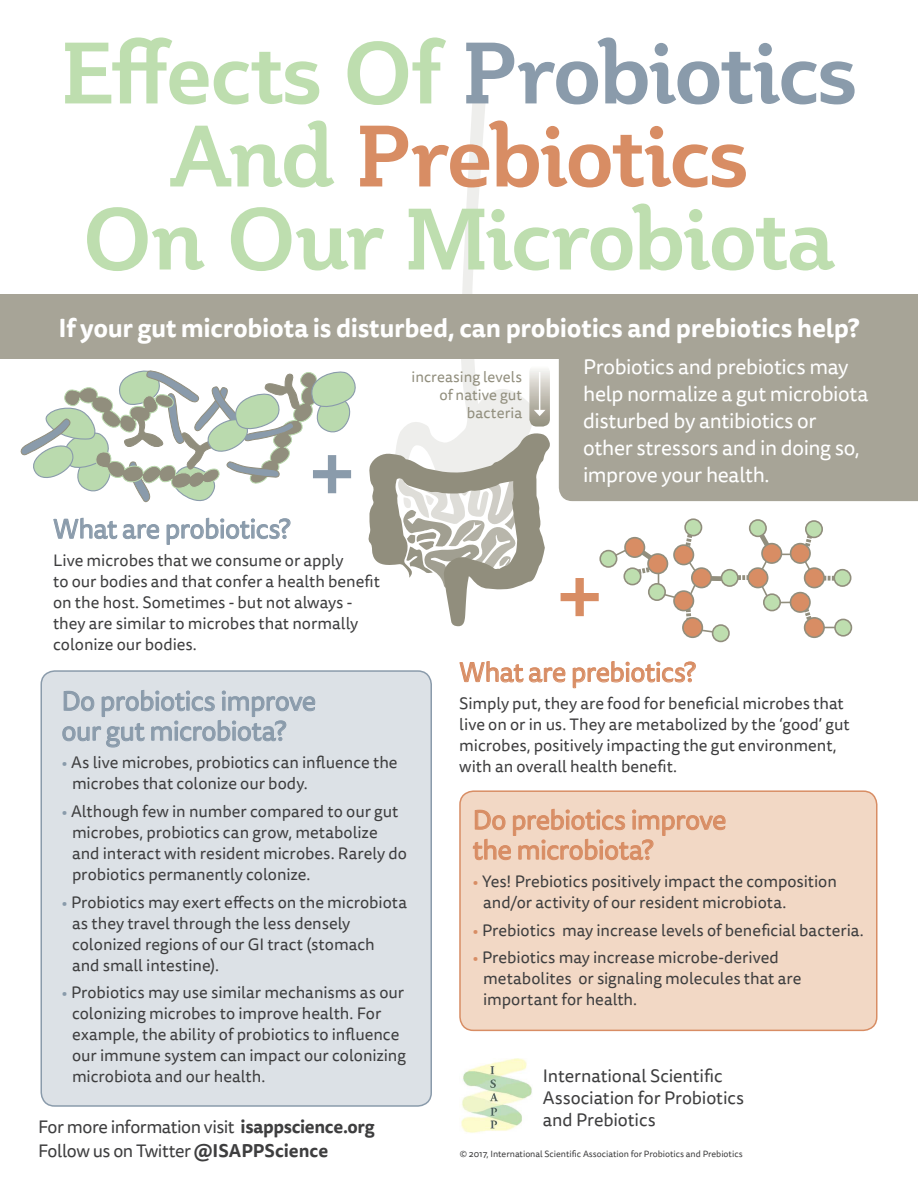
<style>
.page{position:relative;width:918px;height:1188px;background:#fff}
.page>*{position:absolute;margin:0;border:0;box-sizing:border-box;transform-origin:0 0}
.t1{font:700 85.8px/83.1px "Plume";letter-spacing:-.03em;color:#bedeaf;text-align:center}
.t2{font:700 73.05px "Plume";color:#8a9bab}
.t3{font:700 73.05px "Plume";color:#d88d64}
.t4{font:27px/30px "Tisa Sans Pro";letter-spacing:-.02em;color:#8a9bab}
.t5{font:27px/30px "Tisa Sans Pro";letter-spacing:-.02em;color:#d88d64}
.t6{font:700 25.5px "Tisa Sans Pro";letter-spacing:-.01em;color:#fff}
.t7{font:21px/27px "Tisa Sans Pro";letter-spacing:-.015em;color:#fff}
.t8{font:18px/21.9px "Tisa Sans Pro";letter-spacing:-.01em;color:#3e3e3f}
.t9{font:16.5px/21px "Tisa Sans Pro";color:#3e3e3f}
.t10{font:15px/18px "Tisa Sans Pro";letter-spacing:.005em;color:#918e7d;text-align:right}
.t11{font:9px "Tisa Sans Pro";color:#3e3e3f}
.s1{color:#8a9bab}
.s2{color:#d88d64}
.s3{font-weight:700}
</style>
<div class="page">
<div style="left:559px;top:359px;width:359px;height:142px;background:#a7a497"></div>
<svg style="left:461px;top:96px;width:25px;height:269px"></svg>
<div style="left:41px;top:671px;width:390px;height:435px;background:#dce1e6;border-radius:14px"></div>
<div style="left:40px;top:670px;width:392px;height:437px;border:2px solid #8a9bab;border-radius:14px"></div>
<div style="left:0;top:294px;width:918px;height:65px;background:#a7a497"></div>
<div style="left:460px;top:791px;width:417px;height:239px;background:#f2d8c5;border-radius:14px"></div>
<div style="left:459px;top:790px;width:419px;height:241px;border:2px solid #d88d64;border-radius:14px"></div>
<img style="left:461px;top:1059px;width:71px;height:74px">
<svg style="left:473px;top:809px;width:252px;height:51px"></svg>
<svg style="left:63px;top:690px;width:252px;height:57px"></svg>
<svg style="left:460px;top:661px;width:63px;height:21px"></svg>
<svg style="left:529px;top:668px;width:36px;height:14px"></svg>
<svg style="left:573px;top:661px;width:123px;height:27px"></svg>
<svg style="left:804px;top:560px;width:6px;height:14px"></svg>
<div style="left:708px;top:576px;width:15px;height:5px;background:#918e7d"></div>
<svg style="left:611px;top:529px;width:106px;height:105px"></svg>
<svg style="left:739px;top:528px;width:55px;height:75px"></svg>
<svg style="left:801px;top:532px;width:15px;height:18px"></svg>
<svg style="left:825px;top:576px;width:8px;height:5px"></svg>
<svg style="left:804px;top:609px;width:7px;height:15px"></svg>
<div style="left:625px;top:538px;width:19px;height:19px;background:#d88d64;border-radius:50%"></div>
<div style="left:624px;top:537px;width:21px;height:21px;border:2px solid #918e7d;border-radius:50%"></div>
<div style="left:648px;top:554px;width:19px;height:19px;background:#d88d64;border-radius:50%"></div>
<div style="left:647px;top:553px;width:21px;height:21px;border:2px solid #918e7d;border-radius:50%"></div>
<div style="left:674px;top:545px;width:19px;height:20px;background:#d88d64;border-radius:50%"></div>
<div style="left:673px;top:544px;width:21px;height:21px;border:2px solid #918e7d;border-radius:50%"></div>
<div style="left:692px;top:568px;width:19px;height:20px;background:#d88d64;border-radius:50%"></div>
<div style="left:691px;top:567px;width:21px;height:21px;border:2px solid #918e7d;border-radius:50%"></div>
<div style="left:674px;top:591px;width:19px;height:20px;background:#d88d64;border-radius:50%"></div>
<div style="left:673px;top:590px;width:21px;height:21px;border:2px solid #918e7d;border-radius:50%"></div>
<div style="left:683px;top:618px;width:19px;height:19px;background:#d88d64;border-radius:50%"></div>
<div style="left:682px;top:617px;width:21px;height:21px;border:2px solid #918e7d;border-radius:50%"></div>
<div style="left:748px;top:568px;width:20px;height:20px;background:#d88d64;border-radius:50%"></div>
<div style="left:747px;top:567px;width:21px;height:21px;border:2px solid #918e7d;border-radius:50%"></div>
<div style="left:762px;top:544px;width:19px;height:19px;background:#d88d64;border-radius:50%"></div>
<div style="left:761px;top:543px;width:21px;height:21px;border:2px solid #918e7d;border-radius:50%"></div>
<div style="left:791px;top:544px;width:19px;height:19px;background:#d88d64;border-radius:50%"></div>
<div style="left:790px;top:543px;width:21px;height:21px;border:2px solid #918e7d;border-radius:50%"></div>
<div style="left:805px;top:568px;width:19px;height:20px;background:#d88d64;border-radius:50%"></div>
<div style="left:804px;top:567px;width:21px;height:21px;border:2px solid #918e7d;border-radius:50%"></div>
<div style="left:791px;top:593px;width:19px;height:19px;background:#d88d64;border-radius:50%"></div>
<div style="left:790px;top:592px;width:21px;height:21px;border:2px solid #918e7d;border-radius:50%"></div>
<div style="left:805px;top:618px;width:19px;height:19px;background:#d88d64;border-radius:50%"></div>
<div style="left:804px;top:617px;width:21px;height:21px;border:2px solid #918e7d;border-radius:50%"></div>
<div style="left:713px;top:625px;width:16px;height:16px;background:#bedeaf;border-radius:50%"></div>
<div style="left:712px;top:624px;width:18px;height:18px;border:2px solid #918e7d;border-radius:50%"></div>
<div style="left:649px;top:584px;width:16px;height:16px;background:#bedeaf;border-radius:50%"></div>
<div style="left:648px;top:583px;width:18px;height:18px;border:2px solid #918e7d;border-radius:50%"></div>
<div style="left:624px;top:568px;width:17px;height:17px;background:#bedeaf;border-radius:50%"></div>
<div style="left:623px;top:567px;width:18px;height:18px;border:2px solid #918e7d;border-radius:50%"></div>
<div style="left:600px;top:551px;width:17px;height:16px;background:#bedeaf;border-radius:50%"></div>
<div style="left:599px;top:550px;width:18px;height:18px;border:2px solid #918e7d;border-radius:50%"></div>
<div style="left:685px;top:519px;width:17px;height:17px;background:#bedeaf;border-radius:50%"></div>
<div style="left:684px;top:518px;width:18px;height:18px;border:2px solid #918e7d;border-radius:50%"></div>
<div style="left:721px;top:570px;width:17px;height:16px;background:#bedeaf;border-radius:50%"></div>
<div style="left:721px;top:569px;width:18px;height:18px;border:2px solid #918e7d;border-radius:50%"></div>
<div style="left:764px;top:594px;width:16px;height:17px;background:#bedeaf;border-radius:50%"></div>
<div style="left:763px;top:593px;width:18px;height:18px;border:2px solid #918e7d;border-radius:50%"></div>
<div style="left:835px;top:619px;width:16px;height:17px;background:#bedeaf;border-radius:50%"></div>
<div style="left:834px;top:619px;width:18px;height:18px;border:2px solid #918e7d;border-radius:50%"></div>
<div style="left:834px;top:570px;width:17px;height:16px;background:#bedeaf;border-radius:50%"></div>
<div style="left:833px;top:569px;width:18px;height:18px;border:2px solid #918e7d;border-radius:50%"></div>
<div style="left:806px;top:521px;width:16px;height:16px;background:#bedeaf;border-radius:50%"></div>
<div style="left:805px;top:520px;width:18px;height:18px;border:2px solid #918e7d;border-radius:50%"></div>
<div style="left:750px;top:520px;width:16px;height:16px;background:#bedeaf;border-radius:50%"></div>
<div style="left:749px;top:519px;width:18px;height:18px;border:2px solid #918e7d;border-radius:50%"></div>
<svg style="left:20px;top:370px;width:336px;height:175px"></svg>
<svg style="left:368px;top:365px;width:182px;height:261px"></svg>
<p class="t1" style="left:61px;top:29px;width:798px">Effects Of <span class="s1">Probiotics<br></span>And <span class="s2">Prebiotics<br></span>On Our Microbiota</p>
<p class="t6" style="left:59px;top:309px;width:802px">If your gut microbiota is disturbed, can probiotics and prebiotics help?</p>
<p class="t2" style="left:311px;top:424px;width:43px">+</p>
<p class="t4" style="left:53px;top:514px;width:239px">What are probiotics?</p>
<p class="t9" style="left:53px;top:550px;width:329px">Live microbes that we consume or apply<br>to our bodies and that confer a health benefit on the host. Sometimes - but not always - they are similar to microbes that normally colonize our bodies.</p>
<p class="t10" style="left:412px;top:369px;width:112px">increasing levels of native gut bacteria</p>
<p class="t7" style="left:583px;top:354px;width:287px">Probiotics and prebiotics may help normalize a gut microbiota disturbed by antibiotics or other stressors and in doing so, improve your health.</p>
<p class="t3" style="left:559px;top:546px;width:43px">+</p>
<p class="t4" style="left:62px;top:687px;width:256px">Do probiotics improve our gut microbiota?</p>
<p class="t9" style="left:72px;top:752px;width:327px;text-indent:-10px"><span class="s1">•</span> As live microbes, probiotics can influence the microbes that colonize our body.</p>
<p class="t9" style="left:72px;top:801px;width:336px;text-indent:-10px"><span class="s1">•</span> Although few in number compared to our gut microbes, probiotics can grow, metabolize and interact with resident microbes. Rarely do probiotics permanently colonize.</p>
<p class="t9" style="left:72px;top:892px;width:337px;text-indent:-10px"><span class="s1">•</span> Probiotics may exert effects on the microbiota as they travel through the less densely colonized regions of our GI tract (stomach<br>and small intestine).</p>
<p class="t9" style="left:72px;top:982px;width:335px;text-indent:-10px"><span class="s1">•</span> Probiotics may use similar mechanisms as our colonizing microbes to improve health. For example, the ability of probiotics to influence our immune system can impact our colonizing microbiota and our health.</p>
<p class="t8" style="left:38px;top:1116px;width:338px;line-height:24px">For more information visit <span class="s3">isappscience.org<br></span>Follow us on Twitter <span class="s3">@ISAPPScience</span></p>
<p class="t5" style="left:459px;top:658px;width:238px">What are prebiotics?</p>
<p class="t9" style="left:459px;top:693px;width:392px">Simply put, they are food for beneficial microbes that live on or in us. They are metabolized by the ‘good’ gut microbes, positively impacting the gut environment, with an overall health benefit.</p>
<p class="t5" style="left:473px;top:805px;width:255px">Do prebiotics improve the microbiota?</p>
<p class="t9" style="left:483px;top:871px;width:355px;text-indent:-10px"><span class="s2">•</span> Yes! Prebiotics positively impact the composition and/or activity of our resident microbiota.</p>
<p class="t9" style="left:473px;top:920px;width:393px"><span class="s2">•</span> Prebiotics may increase levels of beneficial bacteria.</p>
<p class="t9" style="left:483px;top:948px;width:320px;text-indent:-10px"><span class="s2">•</span> Prebiotics may increase microbe-derived metabolites or signaling molecules that are important for health.</p>
<p class="t8" style="left:543px;top:1065px;width:203px">International Scientific<br>Association for Probiotics and Prebiotics</p>
<p class="t11" style="left:460px;top:1148px;width:284px">© 2017, International Scientific Association for Probiotics and Prebiotics</p>
</div>
